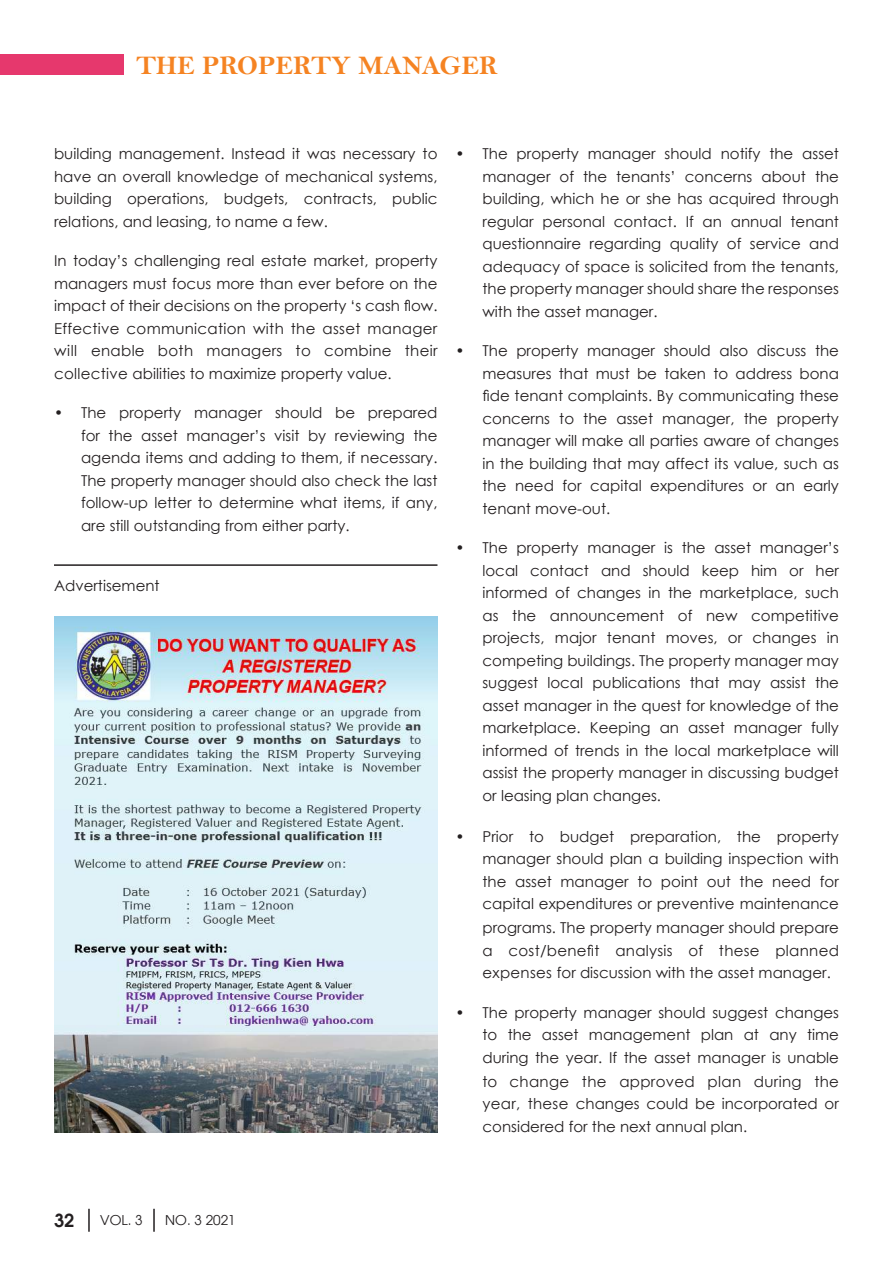
<style>
.page{position:relative;width:893px;height:1263px;background:#fff}
.page>*{position:absolute;margin:0;border:0;box-sizing:border-box;transform-origin:0 0}
.t1{font:27px "Bell MT Bold";color:#f58322}
.t2{font:600 18px "Avant Garde";color:#231f20}
.t3{font:15px/22.5px "Century Gothic";color:#231f20;text-align:justify}
.t4{font:13.5px "Avant Garde";color:#231f20}
</style>
<div class="page">
<hr style="left:88px;top:1209px;width:2px;height:23px;background:#231f20">
<hr style="left:153px;top:1209px;width:2px;height:23px;background:#231f20">
<div style="left:0;top:54px;width:124px;height:20px;background:#e6386d"></div>
<img style="left:54px;top:617px;width:383px;height:515px">
<hr style="left:54px;top:564px;width:383px;height:2px;background:#231f20">
<h1 class="t1" style="left:136px;top:49px;width:363px">THE PROPERTY MANAGER</h1>
<p class="t3" style="left:54px;top:142px;width:385px">building management. Instead it was necessary to have an overall knowledge of mechanical systems, building operations, budgets, contracts, public relations, and leasing, to name a few.</p>
<p class="t3" style="left:54px;top:249px;width:385px">In today’s challenging real estate market, property managers must focus more than ever before on the impact of their decisions on the property ‘s cash flow.<br>Effective communication with the asset manager will enable both managers to combine their collective abilities to maximize property value.</p>
<p class="t3" style="left:81px;top:401px;width:358px;text-indent:-27px">• The property manager should be prepared for the asset manager’s visit by reviewing the agenda items and adding to them, if necessary.<br>The property manager should also check the last follow-up letter to determine what items, if any, are still outstanding from either party.</p>
<p class="t3" style="left:54px;top:574px;width:107px">Advertisement</p>
<p class="t3" style="left:482px;top:142px;width:358px;text-indent:-27px">• The property manager should notify the asset manager of the tenants’ concerns about the building, which he or she has acquired through regular personal contact. If an annual tenant questionnaire regarding quality of service and adequacy of space is solicited from the tenants, the property manager should share the responses with the asset manager.</p>
<p class="t3" style="left:482px;top:339px;width:358px;text-indent:-27px">• The property manager should also discuss the measures that must be taken to address bona fide tenant complaints. By communicating these concerns to the asset manager, the property manager will make all parties aware of changes in the building that may affect its value, such as the need for capital expenditures or an early tenant move-out.</p>
<p class="t3" style="left:482px;top:536px;width:358px;text-indent:-27px">• The property manager is the asset manager’s local contact and should keep him or her informed of changes in the marketplace, such as the announcement of new competitive projects, major tenant moves, or changes in competing buildings. The property manager may suggest local publications that may assist the asset manager in the quest for knowledge of the marketplace. Keeping an asset manager fully informed of trends in the local marketplace will assist the property manager in discussing budget or leasing plan changes.</p>
<p class="t3" style="left:482px;top:825px;width:358px;text-indent:-27px">• Prior to budget preparation, the property manager should plan a building inspection with the asset manager to point out the need for capital expenditures or preventive maintenance</p>
<p class="t3" style="left:482px;top:916px;width:358px">programs. The property manager should prepare a cost/benefit analysis of these planned expenses for discussion with the asset manager.</p>
<p class="t3" style="left:482px;top:1001px;width:358px;text-indent:-27px">• The property manager should suggest changes to the asset management plan at any time during the year. If the asset manager is unable</p>
<p class="t3" style="left:482px;top:1070px;width:358px">to change the approved plan during the year, these changes could be incorporated or considered for the next annual plan.</p>
<p class="t2" style="left:54px;top:1209px;width:22px">32</p>
<p class="t4" style="left:100px;top:1212px;width:44px">VOL. 3</p>
<p class="t4" style="left:165px;top:1212px;width:72px">NO. 3 2021</p>
</div>
